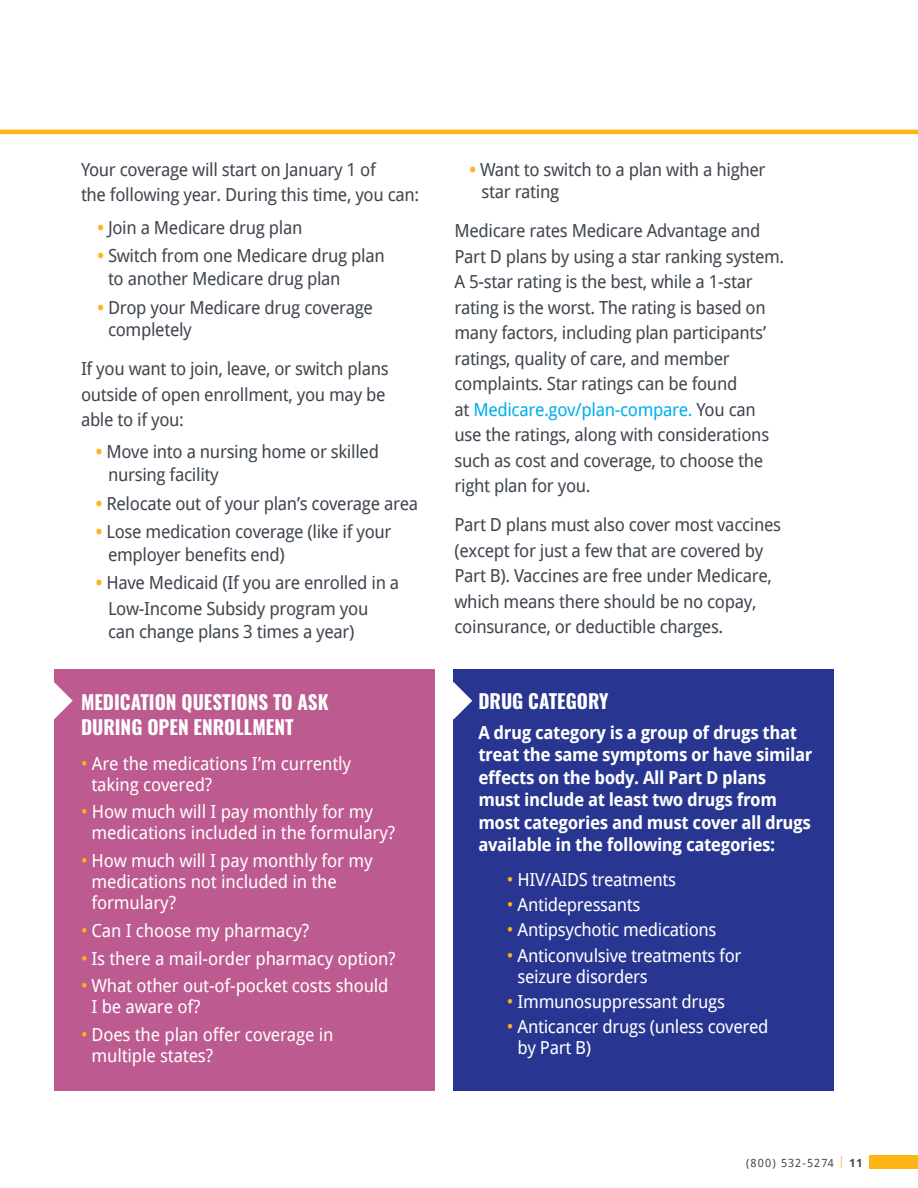
<style>
.page{position:relative;width:918px;height:1188px;background:#fff}
.page>*{position:absolute;margin:0;border:0;box-sizing:border-box;transform-origin:0 0}
.t1{font:700 19.5px/25.5px "Oswald";color:#fff}
.t2{font:18px/25.5px "Droid Sans";letter-spacing:-.02em;color:#40474f}
.t3{font:18px/21px "Droid Sans";letter-spacing:-.01em;color:#fff}
.t4{font:700 18px/22.5px "Droid Sans";letter-spacing:-.025em;color:#fff}
.t5{font:11.25px "Droid Sans";letter-spacing:.09em;color:#40474f}
.s1{font-weight:700;color:#fcb515}
.s2{color:#fcb515}
.s3{color:#00aeef}
.s4{font-weight:700}
</style>
<div class="page">
<div style="left:869px;top:1155px;width:49px;height:14px;background:#fcb515"></div>
<div style="left:454px;top:670px;width:380px;height:421px;background:#283691"></div>
<div style="left:54px;top:670px;width:380px;height:421px;background:#bd5a8f"></div>
<hr style="left:0;top:130px;width:918px;height:4px;background:#fcb515">
<svg style="left:54px;top:682px;width:19px;height:37px"></svg>
<svg style="left:453px;top:682px;width:19px;height:37px"></svg>
<p class="t2" style="left:81px;top:156px;width:340px">Your coverage will start on January 1 of<br>the following year. During this time, you can:</p>
<p class="t2" style="left:97px;top:214px;width:206px"><span class="s1">•</span> Join a Medicare drug plan</p>
<p class="t2" style="left:108px;top:244px;width:278px;line-height:22.5px;text-indent:-11px"><span class="s1">•</span> Switch from one Medicare drug plan to another Medicare drug plan</p>
<p class="t2" style="left:108px;top:295px;width:266px;line-height:22.5px;text-indent:-11px"><span class="s1">•</span> Drop your Medicare drug coverage completely</p>
<p class="t2" style="left:81px;top:355px;width:309px">If you want to join, leave, or switch plans outside of open enrollment, you may be able to if you:</p>
<p class="t2" style="left:108px;top:440px;width:273px;line-height:22.5px;text-indent:-12px"><span class="s1">•</span> Move into a nursing home or skilled nursing facility</p>
<p class="t2" style="left:96px;top:490px;width:324px"><span class="s1">•</span> Relocate out of your plan’s coverage area</p>
<p class="t2" style="left:108px;top:520px;width:285px;line-height:22.5px;text-indent:-12px"><span class="s1">•</span> Lose medication coverage (like if your employer benefits end)</p>
<p class="t2" style="left:108px;top:570px;width:293px;text-indent:-12px"><span class="s1">•</span> Have Medicaid (If you are enrolled in a<br>Low-Income Subsidy program you</p>
<p class="t2" style="left:108px;top:618px;width:248px">can change plans 3 times a year)</p>
<p class="t1" style="left:81px;top:690px;width:249px">MEDICATION QUESTIONS TO ASK<br>DURING OPEN ENROLLMENT</p>
<p class="t3" style="left:91px;top:752px;width:261px;text-indent:-10px"><span class="s2">•</span> Are the medications I’m currently taking covered?</p>
<p class="t3" style="left:91px;top:801px;width:305px;text-indent:-10px"><span class="s2">•</span> How much will I pay monthly for my medications included in the formulary?</p>
<p class="t3" style="left:91px;top:850px;width:283px;text-indent:-10px"><span class="s2">•</span> How much will I pay monthly for my medications not included in the formulary?</p>
<p class="t3" style="left:81px;top:919px;width:230px"><span class="s2">•</span> Can I choose my pharmacy?</p>
<p class="t3" style="left:81px;top:947px;width:316px"><span class="s2">•</span> Is there a mail-order pharmacy option?</p>
<p class="t3" style="left:91px;top:975px;width:299px;text-indent:-10px"><span class="s2">•</span> What other out-of-pocket costs should<br>I be aware of?</p>
<p class="t3" style="left:91px;top:1024px;width:244px;text-indent:-10px"><span class="s2">•</span> Does the plan offer coverage in multiple states?</p>
<p class="t2" style="left:482px;top:158px;width:286px;line-height:22.5px;text-indent:-12px"><span class="s1">•</span> Want to switch to a plan with a higher star rating</p>
<p class="t2" style="left:454px;top:218px;width:331px">Medicare rates Medicare Advantage and Part D plans by using a star ranking system.<br>A 5-star rating is the best, while a 1-star rating is the worst. The rating is based on many factors, including plan participants’ ratings, quality of care, and member complaints. Star ratings can be found<br>at <span class="s3">Medicare.gov/plan-compare.</span> You can use the ratings, along with considerations such as cost and coverage, to choose the right plan for you.</p>
<p class="t2" style="left:454px;top:512px;width:328px">Part D plans must also cover most vaccines (except for just a few that are covered by Part B). Vaccines are free under Medicare, which means there should be no copay, coinsurance, or deductible charges.</p>
<p class="t1" style="left:478px;top:690px;width:132px">DRUG CATEGORY</p>
<p class="t4" style="left:478px;top:720px;width:335px">A drug category is a group of drugs that treat the same symptoms or have similar effects on the body. All Part D plans must include at least two drugs from most categories and must cover all drugs available in the following categories:</p>
<p class="t3" style="left:507px;top:868px;width:171px"><span class="s2">•</span> HIV/AIDS treatments</p>
<p class="t3" style="left:507px;top:894px;width:135px"><span class="s2">•</span> Antidepressants</p>
<p class="t3" style="left:507px;top:919px;width:211px"><span class="s2">•</span> Antipsychotic medications</p>
<p class="t3" style="left:517px;top:944px;width:226px;text-indent:-10px"><span class="s2">•</span> Anticonvulsive treatments for seizure disorders</p>
<p class="t3" style="left:507px;top:990px;width:220px"><span class="s2">•</span> Immunosuppressant drugs</p>
<p class="t3" style="left:517px;top:1016px;width:253px;text-indent:-10px"><span class="s2">•</span> Anticancer drugs (unless covered by Part B)</p>
<p class="t5" style="left:746px;top:1155px;width:118px">(800) 532-5274 <span class="s2">|</span> <span class="s4">11</span></p>
</div>
